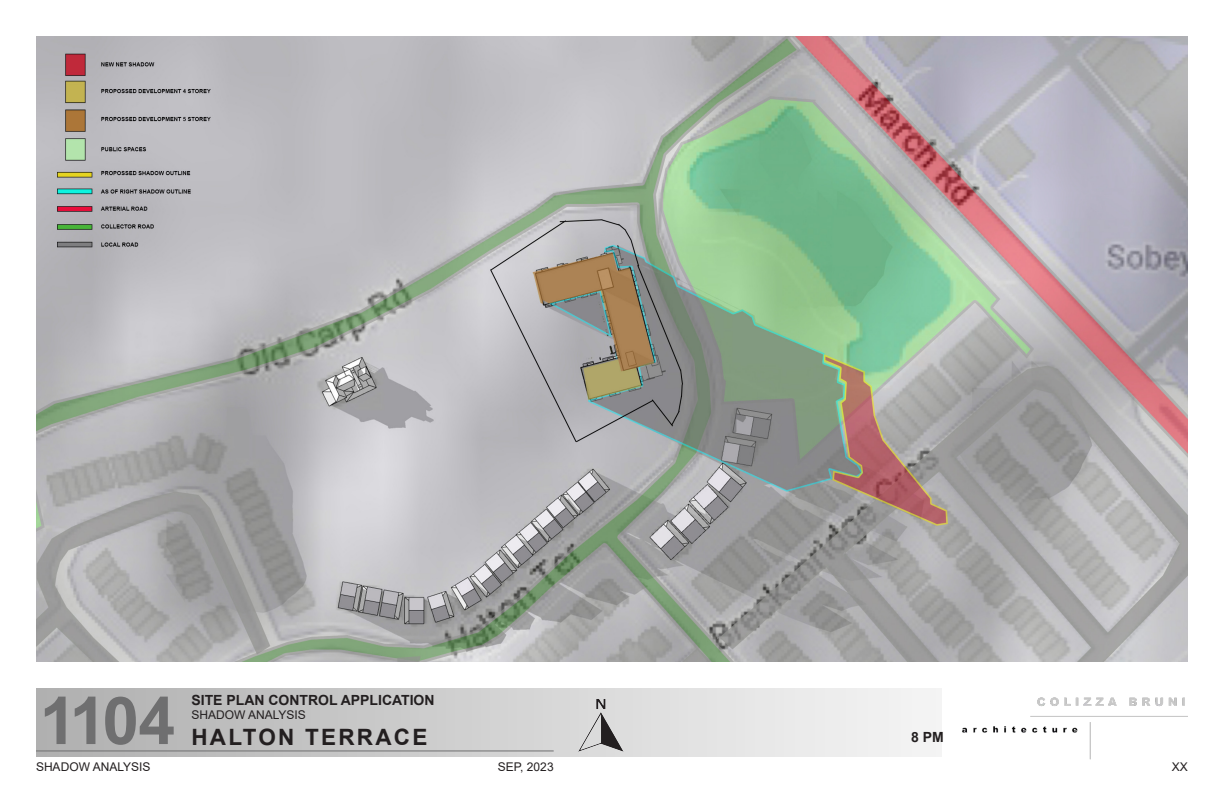
<style>
.page{position:relative;width:1224px;height:792px;background:#fff}
.page>*{position:absolute;margin:0;border:0;box-sizing:border-box;transform-origin:0 0}
.t1{font:700 66px "Arial";color:#6f6f70}
.t2{font:700 22.5px "Arial";letter-spacing:.1em;color:#231f20}
.t3{font:700 14px "Arial";color:#231f20}
.t4{font:12px "Arial";color:#231f20}
</style>
<div class="page">
<hr style="left:36px;top:751px;width:518px;height:1px;background:#6f6f70">
<img style="left:962px;top:697px;width:226px;height:63px">
<img style="left:579px;top:697px;width:47px;height:55px">
<img style="left:36px;top:36px;width:1152px;height:626px">
<h1 class="t1" style="left:40px;top:683px;width:137px">1104</h1>
<p class="t3" style="left:191px;top:692px;width:245px">SITE PLAN CONTROL APPLICATION</p>
<p class="t4" style="left:191px;top:710px;width:116px">SHADOW ANALYSIS</p>
<h2 class="t2" style="left:191px;top:724px;width:237px">HALTON TERRACE</h2>
<p class="t3" style="left:911px;top:729px;width:34px">8 PM</p>
<p class="t4" style="left:36px;top:763px;width:116px">SHADOW ANALYSIS</p>
<p class="t4" style="left:498px;top:763px;width:57px">SEP, 2023</p>
<p class="t4" style="left:1172px;top:763px;width:18px">XX</p>
</div>
